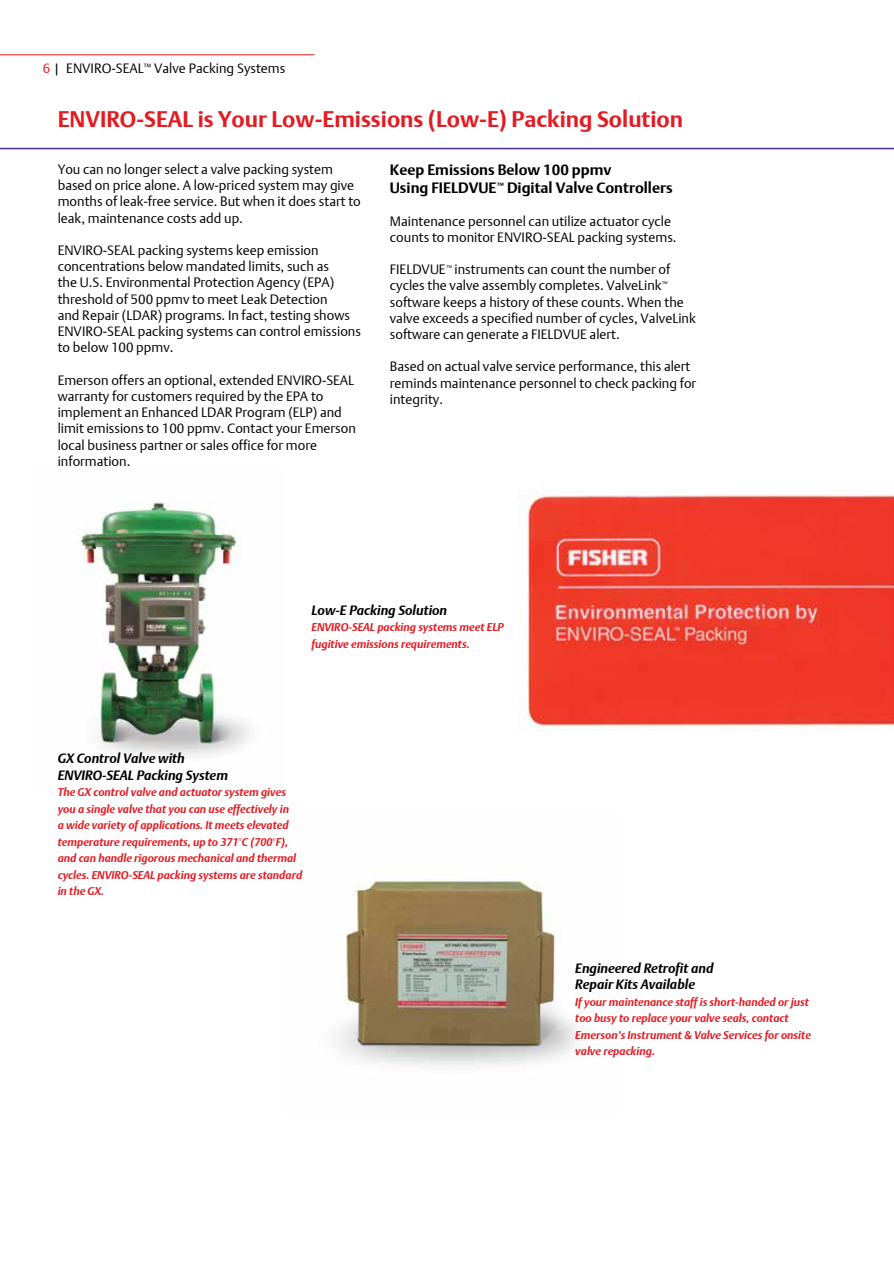
<style>
.page{position:relative;width:894px;height:1263px;background:#fff}
.page>*{position:absolute;margin:0;border:0;box-sizing:border-box;transform-origin:0 0}
.t1{font:700 22.5px "DTL Argo T";color:#e31b23}
.t2{font:700 15px/18px "DTL Argo T";color:#000}
.t3{font:13.5px/16.2px "DTL Argo T Light";color:#000}
.t4{font:italic 700 13.5px/16.2px "DTL Argo T";color:#000}
.t5{font:italic 700 11.25px/16.5px "DTL Argo T";color:#e31b23}
.s1{color:#ed1d24}
</style>
<div class="page">
<img style="left:78px;top:502px;width:172px;height:255px">
<hr style="left:0;top:148px;width:893px;height:1px;background:#552988">
<img style="left:336px;top:875px;width:242px;height:192px">
<img style="left:518px;top:490px;width:375px;height:241px">
<hr style="left:0;top:54px;width:314px;height:1px;background:#ed1d24">
<p class="t3" style="left:43px;top:60px;width:244px"><span class="s1">6</span> | ENVIRO-SEAL<sup>™</sup> Valve Packing Systems</p>
<h1 class="t1" style="left:58px;top:106px;width:626px">ENVIRO-SEAL is Your Low-Emissions (Low-E) Packing Solution</h1>
<p class="t3" style="left:58px;top:161px;width:304px">You can no longer select a valve packing system based on price alone. A low-priced system may give months of leak-free service. But when it does start to leak, maintenance costs add up.</p>
<p class="t3" style="left:58px;top:242px;width:305px">ENVIRO-SEAL packing systems keep emission concentrations below mandated limits, such as<br>the U.S. Environmental Protection Agency (EPA) threshold of 500 ppmv to meet Leak Detection<br>and Repair (LDAR) programs. In fact, testing shows ENVIRO-SEAL packing systems can control emissions to below 100 ppmv.</p>
<p class="t3" style="left:58px;top:372px;width:299px">Emerson offers an optional, extended ENVIRO-SEAL warranty for customers required by the EPA to implement an Enhanced LDAR Program (ELP) and limit emissions to 100 ppmv. Contact your Emerson local business partner or sales office for more information.</p>
<p class="t2" style="left:390px;top:161px;width:284px">Keep Emissions Below 100 ppmv<br>Using FIELDVUE<sup>™</sup> Digital Valve Controllers</p>
<p class="t3" style="left:390px;top:213px;width:288px">Maintenance personnel can utilize actuator cycle counts to monitor ENVIRO-SEAL packing systems.</p>
<p class="t3" style="left:390px;top:261px;width:307px">FIELDVUE<sup>™</sup> instruments can count the number of cycles the valve assembly completes. ValveLink<sup>™ </sup>software keeps a history of these counts. When the valve exceeds a specified number of cycles, ValveLink software can generate a FIELDVUE alert.</p>
<p class="t3" style="left:390px;top:358px;width:308px">Based on actual valve service performance, this alert reminds maintenance personnel to check packing for integrity.</p>
<p class="t4" style="left:311px;top:602px;width:137px">Low-E Packing Solution</p>
<p class="t5" style="left:311px;top:619px;width:193px">ENVIRO-SEAL packing systems meet ELP fugitive emissions requirements.</p>
<p class="t4" style="left:58px;top:750px;width:172px">GX Control Valve with<br>ENVIRO-SEAL Packing System</p>
<p class="t5" style="left:58px;top:783px;width:246px">The GX control valve and actuator system gives you a single valve that you can use effectively in<br>a wide variety of applications. It meets elevated temperature requirements, up to 371°C (700°F), and can handle rigorous mechanical and thermal cycles. ENVIRO-SEAL packing systems are standard in the GX.</p>
<p class="t4" style="left:575px;top:960px;width:140px">Engineered Retrofit and<br>Repair Kits Available</p>
<p class="t5" style="left:575px;top:993px;width:237px">If your maintenance staff is short-handed or just too busy to replace your valve seals, contact Emerson’s Instrument &amp; Valve Services for onsite valve repacking.</p>
</div>
